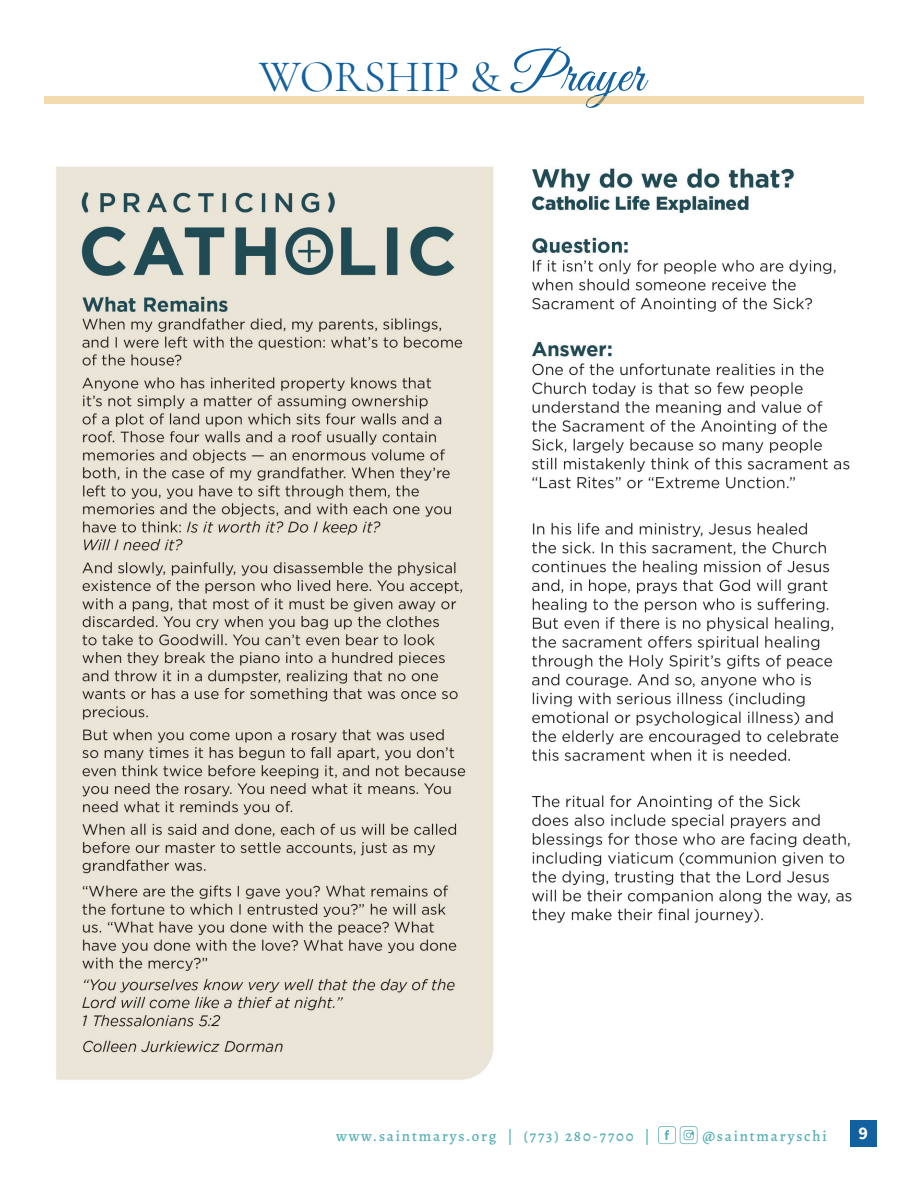
<style>
.page{position:relative;width:918px;height:1188px;background:#fff}
.page>*{position:absolute;margin:0;border:0;box-sizing:border-box;transform-origin:0 0}
.Main_Body_Text_6c8c2{font:54px "Great Vibes";color:#13609f}
.Main_Body_Text_6c8c2-2{font:45px "Cormorant";color:#13609f}
.Page_Number{font:700 18px "Source Sans Pro";color:#fff}
.Footer_Right{font:500 15px "Alegreya";letter-spacing:.12em;color:#57b0b5}
</style>
<div class="page">
<div style="left:850px;top:1120px;width:27px;height:27px;background:#13609f"></div>
<svg style="left:658px;top:1126px;width:40px;height:18px"></svg>
<div style="left:45px;top:96px;width:819px;height:7px;background:#f4dbaf"></div>
<img style="left:56px;top:166px;width:796px;height:914px">
<p class="Main_Body_Text_6c8c2-2" style="left:259px;top:49px;width:244px">WORSHIP &amp;</p>
<p class="Main_Body_Text_6c8c2" style="left:512px;top:40px;width:134px">Prayer</p>
<p class="Footer_Right" style="left:336px;top:1126px;width:315px">www.saintmarys.org | (773) 280-7700 |</p>
<p class="Footer_Right" style="left:702px;top:1126px;width:126px">@saintmaryschi</p>
<p class="Page_Number" style="left:859px;top:1121px;width:11px">9</p>
</div>
